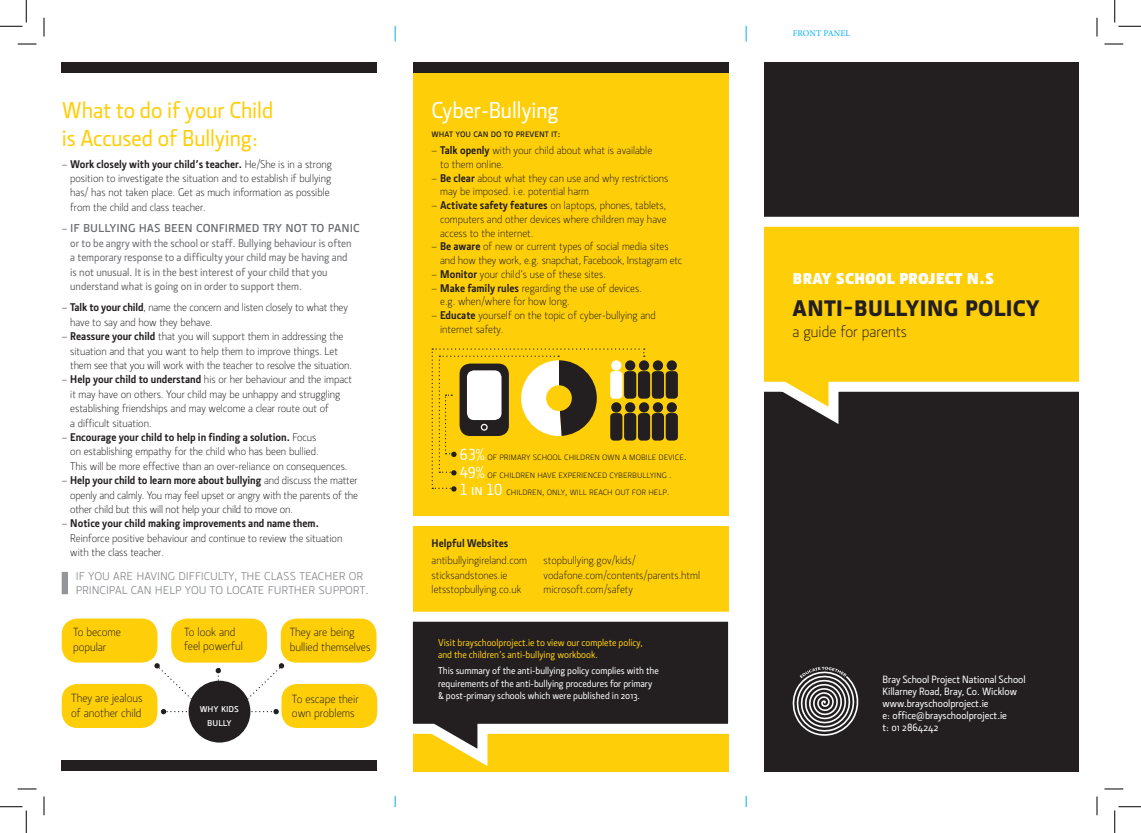
<style>
.page{position:relative;width:1141px;height:833px;background:#fff}
.page>*{position:absolute;margin:0;border:0;box-sizing:border-box;transform-origin:0 0}
.t1{font:31.25px "Section Bold Caps";color:#231f20}
.t2{font:500 23.12px/27.9px "Section";color:#fece08}
.t3{font:500 23.12px "Section";color:#fff}
.t4{font:21.25px "Section Black Caps";color:#fff}
.t5{font:16.25px/13.8px "Section Light Caps";color:#808285}
.t6{font:16.25px "Section Medium Caps";color:#6c6d70}
.t7{font:300 16.25px "Section";color:#231f20}
.t8{font:300 12px/14.4px "Section";color:#231f20}
.t9{font:12px/14.4px "Section Medium Caps";color:#fff;text-align:center}
.t10{font:300 11.25px/14.4px "Section";color:#231f20}
.t11{font:500 11.25px/14.4px "Section";color:#6c6d70}
.t12{font:11.25px/17.5px "Section Light Caps";color:#231f20}
.t13{font:11.25px "Section Medium Caps";color:#231f20}
.t14{font:700 11.25px "Section";color:#231f20}
.t15{font:500 10.62px/11.9px "Section";color:#fff}
.t16{font:500 10px/12.5px "Section";color:#fff}
.t17{font:500 10px/12.5px "Section";color:#fece08}
.t18{font:8.75px "Minion Pro";letter-spacing:.01em;color:#00aeef}
.s1{font-weight:700}
.s2{font-family:"Section";font-weight:300;font-size:11.25px;color:#231f20}
.s3{font-family:"Section Medium Caps";font-size:16.25px;color:#fff}
.s4{font-size:13.75px}
</style>
<div class="page">
<div style="left:413px;top:525px;width:315px;height:245px;background:#fece08"></div>
<div style="left:413px;top:72px;width:315px;height:443px;background:#fece08"></div>
<svg style="left:412px;top:606px;width:317px;height:166px"></svg>
<div style="left:413px;top:62px;width:315px;height:10px;background:#231f20"></div>
<div style="left:638px;top:371px;width:12px;height:27px;background:#231f20;border-radius:4px"></div>
<div style="left:639px;top:360px;width:10px;height:10px;background:#231f20;border-radius:50%"></div>
<div style="left:651px;top:371px;width:13px;height:27px;background:#231f20;border-radius:4px"></div>
<div style="left:652px;top:360px;width:11px;height:10px;background:#231f20;border-radius:50%"></div>
<div style="left:665px;top:371px;width:12px;height:27px;background:#231f20;border-radius:4px"></div>
<div style="left:666px;top:360px;width:11px;height:10px;background:#231f20;border-radius:50%"></div>
<div style="left:638px;top:413px;width:12px;height:27px;background:#231f20;border-radius:4px"></div>
<div style="left:639px;top:402px;width:10px;height:10px;background:#231f20;border-radius:50%"></div>
<div style="left:651px;top:413px;width:13px;height:27px;background:#231f20;border-radius:4px"></div>
<div style="left:652px;top:402px;width:11px;height:10px;background:#231f20;border-radius:50%"></div>
<div style="left:665px;top:413px;width:12px;height:27px;background:#231f20;border-radius:4px"></div>
<div style="left:666px;top:402px;width:11px;height:10px;background:#231f20;border-radius:50%"></div>
<svg style="left:431px;top:348px;width:213px;height:143px"></svg>
<div style="left:62px;top:62px;width:315px;height:10px;background:#231f20"></div>
<div style="left:62px;top:760px;width:315px;height:10px;background:#231f20"></div>
<div style="left:62px;top:683px;width:95px;height:44px;background:#fece08;border-radius:16px"></div>
<div style="left:62px;top:618px;width:95px;height:44px;background:#fece08;border-radius:16px"></div>
<div style="left:171px;top:618px;width:96px;height:44px;background:#fece08;border-radius:16px"></div>
<div style="left:281px;top:618px;width:95px;height:44px;background:#fece08;border-radius:16px"></div>
<div style="left:281px;top:683px;width:96px;height:44px;background:#fece08;border-radius:16px"></div>
<svg style="left:245px;top:662px;width:39px;height:39px"></svg>
<svg style="left:161px;top:708px;width:118px;height:5px"></svg>
<svg style="left:154px;top:662px;width:41px;height:39px"></svg>
<svg style="left:215px;top:667px;width:6px;height:13px"></svg>
<div style="left:188px;top:680px;width:62px;height:62px;background:#231f20;border-radius:50%"></div>
<div style="left:62px;top:571px;width:6px;height:23px;background:#939598"></div>
<div style="left:764px;top:62px;width:314px;height:708px;background:#231f20"></div>
<svg style="left:763px;top:212px;width:317px;height:220px"></svg>
<svg style="left:792px;top:666px;width:67px;height:69px"></svg>
<svg style="left:395px;top:26px;width:1px;height:15px"></svg>
<svg style="left:745px;top:26px;width:1px;height:15px"></svg>
<svg style="left:18px;top:43px;width:18px;height:2px"></svg>
<svg style="left:1104px;top:43px;width:19px;height:2px"></svg>
<svg style="left:18px;top:788px;width:18px;height:1px"></svg>
<svg style="left:1104px;top:788px;width:19px;height:1px"></svg>
<svg style="left:43px;top:18px;width:2px;height:18px"></svg>
<svg style="left:43px;top:796px;width:2px;height:18px"></svg>
<svg style="left:1096px;top:18px;width:1px;height:18px"></svg>
<svg style="left:1096px;top:796px;width:1px;height:18px"></svg>
<svg style="left:0;top:1px;width:27px;height:26px"></svg>
<svg style="left:0;top:806px;width:27px;height:26px"></svg>
<svg style="left:1114px;top:1px;width:26px;height:26px"></svg>
<svg style="left:1114px;top:806px;width:26px;height:26px"></svg>
<h2 class="t2" style="left:62px;top:97px;width:213px">What to do if your Child is Accused of Bullying:</h2>
<p class="t10" style="left:70px;top:157px;width:263px;text-indent:-9px">– <span class="s1">Work closely with your child’s teacher.</span> He/She is in a strong position to investigate the situation and to establish if bullying has/ has not taken place. Get as much information as possible from the child and class teacher.</p>
<h3 class="t6" style="left:62px;top:217px;width:299px"><span class="s2">–</span> if bullying has been confirmed try not to panic</h3>
<p class="t11" style="left:70px;top:236px;width:283px">or to be angry with the school or staff. Bullying behaviour is often a temporary response to a difficulty your child may be having and is not unusual. It is in the best interest of your child that you understand what is going on in order to support them.</p>
<p class="t10" style="left:70px;top:300px;width:279px;text-indent:-8px">– <span class="s1">Talk to your child</span>, name the concern and listen closely to what they have to say and how they behave.</p>
<p class="t10" style="left:70px;top:329px;width:283px;text-indent:-9px">– <span class="s1">Reassure your child</span> that you will support them in addressing the situation and that you want to help them to improve things. Let them see that you will work with the teacher to resolve the situation.</p>
<p class="t10" style="left:70px;top:372px;width:283px;text-indent:-9px">– <span class="s1">Help your child to understand</span> his or her behaviour and the impact it may have on others. Your child may be unhappy and struggling establishing friendships and may welcome a clear route out of<br>a difficult situation.</p>
<p class="t10" style="left:70px;top:430px;width:279px;text-indent:-9px">– <span class="s1">Encourage your child to help in finding a solution.</span> Focus<br>on establishing empathy for the child who has been bullied.<br>This will be more effective than an over-reliance on consequences.</p>
<p class="t10" style="left:70px;top:473px;width:289px;text-align:justify;text-indent:-8px">– <span class="s1">Help your child to learn more about bullying</span> and discuss the matter openly and calmly. You may feel upset or angry with the parents of the other child but this will not help your child to move on.</p>
<p class="t10" style="left:70px;top:516px;width:273px;text-indent:-9px">– <span class="s1">Notice your child making improvements and name them.<br></span>Reinforce positive behaviour and continue to review the situation with the class teacher.</p>
<h3 class="t5" style="left:76px;top:568px;width:294px">if you are having difficulty, the class teacher or principal can help you to locate further support.</h3>
<p class="t8" style="left:73px;top:624px;width:50px">To become popular</p>
<p class="t8" style="left:184px;top:624px;width:60px">To look and feel powerful</p>
<p class="t8" style="left:290px;top:624px;width:82px">They are being bullied themselves</p>
<p class="t8" style="left:71px;top:691px;width:73px">They are jealous of another child</p>
<p class="t9" style="left:200px;top:700px;width:41px">why kids bully</p>
<p class="t8" style="left:292px;top:691px;width:68px">To escape their own problems</p>
<h2 class="t3" style="left:431px;top:97px;width:128px">Cyber-Bullying</h2>
<p class="t13" style="left:431px;top:126px;width:131px">what you can do to prevent it:</p>
<p class="t10" style="left:440px;top:143px;width:213px;line-height:13.8px;text-indent:-9px">– <span class="s1">Talk openly</span> with your child about what is available to them online.</p>
<p class="t10" style="left:440px;top:171px;width:230px;line-height:13.8px;text-indent:-9px">– <span class="s1">Be clear</span> about what they can use and why restrictions may be imposed. i.e. potential harm</p>
<p class="t10" style="left:440px;top:198px;width:228px;line-height:13.8px;text-align:justify;text-indent:-9px">– <span class="s1">Activate safety features</span> on laptops, phones, tablets, computers and other devices where children may have access to the internet.</p>
<p class="t10" style="left:440px;top:239px;width:243px;line-height:13.8px;text-indent:-9px">– <span class="s1">Be aware</span> of new or current types of social media sites and how they work, e.g. snapchat, Facebook, Instagram etc</p>
<p class="t10" style="left:431px;top:267px;width:176px">– <span class="s1">Monitor</span> your child’s use of these sites.</p>
<p class="t10" style="left:440px;top:281px;width:203px;line-height:13.8px;text-indent:-9px">– <span class="s1">Make family rules</span> regarding the use of devices. e.g. when/where for how long.</p>
<p class="t10" style="left:440px;top:308px;width:217px;line-height:13.8px;text-indent:-9px">– <span class="s1">Educate</span> yourself on the topic of cyber-bullying and internet safety.</p>
<p class="t12" style="left:459px;top:447px;width:229px"><span class="s3">63%</span> of primary school children own a mobile device<span class="s4">.<br></span><span class="s3">49%</span> of children have experienced cyberbullying .<br><span class="s3">1 in 10</span> children, only, will reach out for help.</p>
<p class="t14" style="left:431px;top:536px;width:78px">Helpful Websites</p>
<p class="t10" style="left:431px;top:553px;width:97px">antibullyingireland.com sticksandstones.ie letsstopbullying.co.uk</p>
<p class="t10" style="left:543px;top:553px;width:158px">stopbullying.gov/kids/ vodafone.com/contents/parents.html microsoft.com/safety</p>
<p class="t17" style="left:438px;top:635px;width:206px">Visit brayschoolproject.ie to view our complete policy, and the children’s anti-bullying workbook.</p>
<p class="t16" style="left:438px;top:664px;width:222px">This summary of the anti-bullying policy complies with the requirements of the anti-bullying procedures for primary &amp; post-primary schools which were published in 2013.</p>
<p class="t18" style="left:792px;top:28px;width:59px">FRONT PANEL</p>
<h3 class="t4" style="left:792px;top:264px;width:203px">bray school project n.s</h3>
<h1 class="t1" style="left:792px;top:287px;width:249px">anti-bullying policy</h1>
<h3 class="t7" style="left:792px;top:322px;width:116px">a guide for parents</h3>
<p class="t15" style="left:882px;top:673px;width:144px">Bray School Project National School<br>Killarney Road, Bray, Co. Wicklow www.brayschoolproject.ie<br>e: office@brayschoolproject.ie<br>t: 01 2864242</p>
</div>
